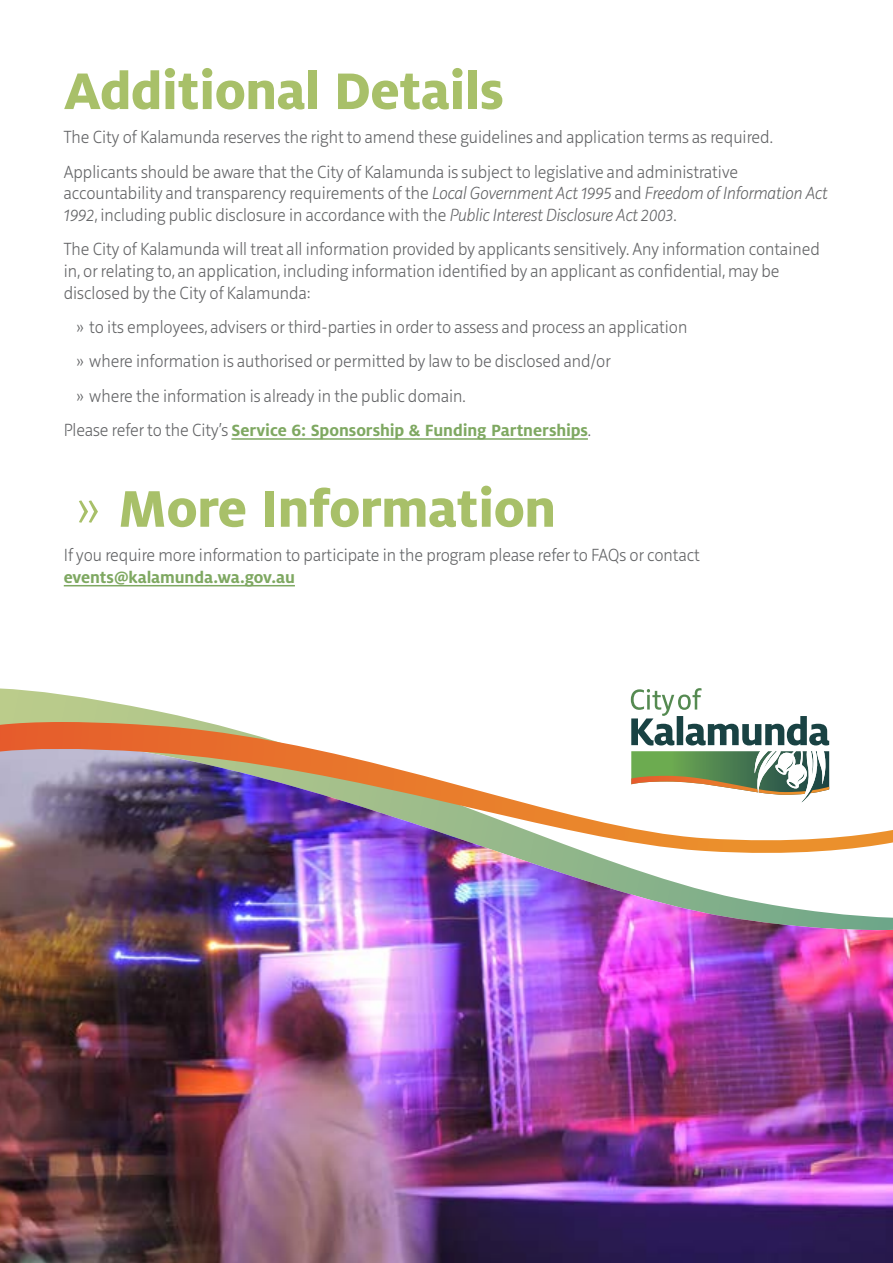
<style>
.page{position:relative;width:893px;height:1263px;background:#fff}
.page>*{position:absolute;margin:0;border:0;box-sizing:border-box;transform-origin:0 0}
.t1{font:800 57px "Milo OT";letter-spacing:-.01em;color:#a8c069}
.t2{font:200 18px/34.3px "Riga";color:#636466}
.t3{font:700 18px "Milo OT";letter-spacing:-.005em;color:#7ea861}
.s1{font-style:italic}
.s2{font-family:"Riga";font-weight:200;color:#636466}
.s3{font-family:"Riga";font-weight:200}
</style>
<div class="page">
<hr style="left:231px;top:438px;width:357px;height:2px;background:#7ea861">
<hr style="left:64px;top:585px;width:231px;height:1px;background:#7ea861">
<svg style="left:0;top:688px;width:631px;height:34px"></svg>
<img style="left:0;top:857px;width:893px;height:406px">
<img style="left:0;top:722px;width:893px;height:135px">
<svg style="left:631px;top:688px;width:198px;height:57px"></svg>
<svg style="left:631px;top:751px;width:198px;height:52px"></svg>
<h1 class="t1" style="left:64px;top:59px;width:442px">Additional Details</h1>
<p class="t2" style="left:64px;top:121px;width:711px">The City of Kalamunda reserves the right to amend these guidelines and application terms as required.<br>Applicants should be aware that the City of Kalamunda is subject to legislative and administrative</p>
<p class="t2" style="left:64px;top:183px;width:765px;line-height:21.6px">accountability and transparency requirements of the <span class="s1">Local Government Act 1995</span> and <span class="s1">Freedom of Information Act<br>1992</span>, including public disclosure in accordance with the <span class="s1">Public Interest Disclosure Act 2003</span>.</p>
<p class="t2" style="left:64px;top:239px;width:757px;line-height:21.6px">The City of Kalamunda will treat all information provided by applicants sensitively. Any information contained in, or relating to, an application, including information identified by an applicant as confidential, may be disclosed by the City of Kalamunda:</p>
<p class="t2" style="left:77px;top:310px;width:612px">» to its employees, advisers or third-parties in order to assess and process an application » where information is authorised or permitted by law to be disclosed and/or<br>» where the information is already in the public domain.</p>
<p class="t3" style="left:64px;top:420px;width:529px"><span class="s2">Please refer to the City’s</span> Service 6: Sponsorship &amp; Funding Partnerships<span class="s2">.</span></p>
<h1 class="t1" style="left:77px;top:476px;width:481px"><span class="s3">»</span> More Information</h1>
<p class="t2" style="left:64px;top:538px;width:637px">If you require more information to participate in the program please refer to FAQs or contact</p>
<p class="t3" style="left:64px;top:567px;width:233px">events@kalamunda.wa.gov.au</p>
</div>
